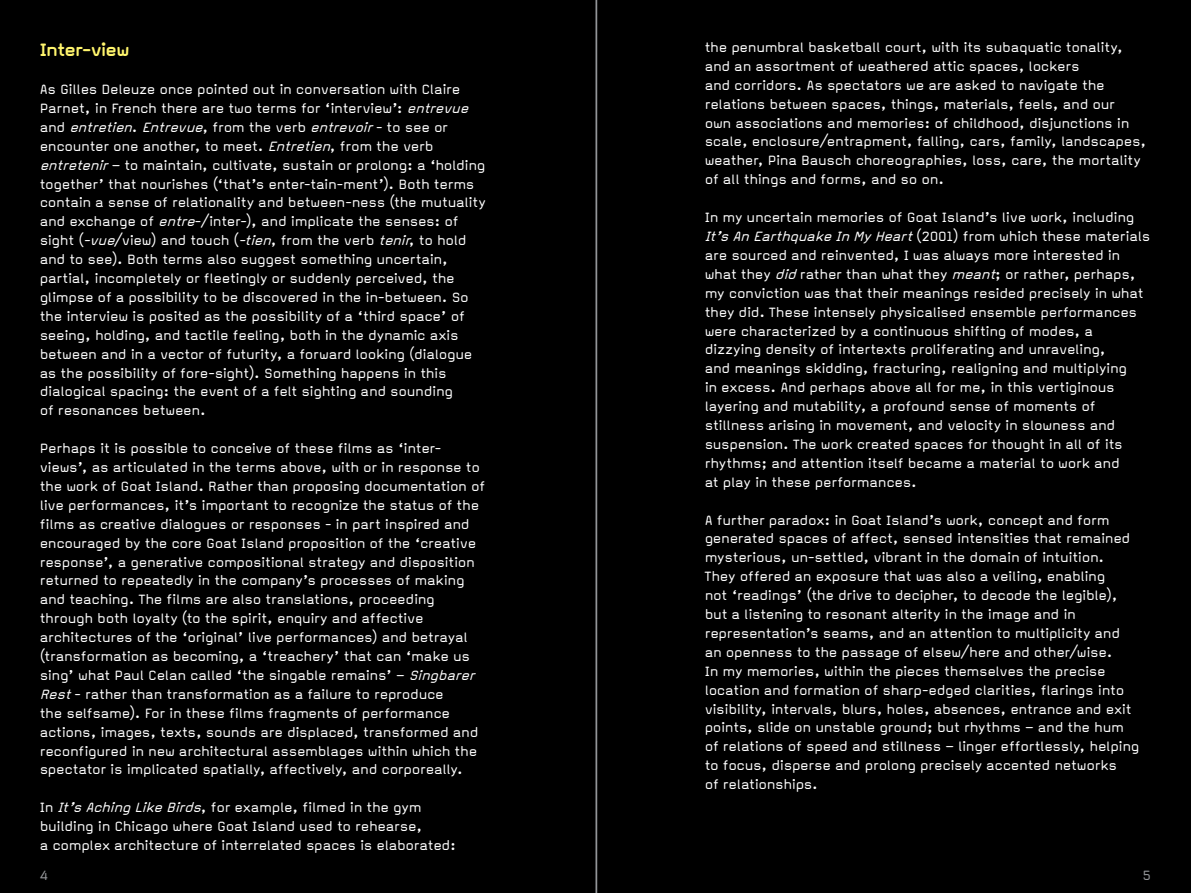
<style>
.page{position:relative;width:1191px;height:893px;background:#000}
.page>*{position:absolute;margin:0;border:0;box-sizing:border-box;transform-origin:0 0}
.t1{font:700 21px "Magda Clean";letter-spacing:-.04em;color:#fff56d}
.t2{font:15.75px/18.9px "Magda Clean";letter-spacing:-.025em;color:#fff}
.t3{font:15.75px "Magda Clean";color:#939598}
.s1{font-style:italic}
</style>
<div class="page">
<hr style="left:595px;top:0;width:2px;height:893px;background:#939598">
<p class="t2" style="left:704px;top:38px;width:443px">the penumbral basketball court, with its subaquatic tonality, and an assortment of weathered attic spaces, lockers<br>and corridors. As spectators we are asked to navigate the relations between spaces, things, materials, feels, and our<br>own associations and memories: of childhood, disjunctions in scale, enclosure/entrapment, falling, cars, family, landscapes, weather, Pina Bausch choreographies, loss, care, the mortality of all things and forms, and so on.</p>
<p class="t2" style="left:704px;top:208px;width:447px">In my uncertain memories of Goat Island’s live work, including <span class="s1">It’sAnEarthquakeInMyHeart</span>(2001) from which these materials are sourced and reinvented, I was always more interested in what they <span class="s1">did</span>rather than what they <span class="s1">meant</span>; or rather, perhaps, my conviction was that their meanings resided precisely in what they did. These intensely physicalised ensemble performances were characterized by a continuous shifting of modes, a dizzying density of intertexts proliferating and unraveling,<br>and meanings skidding, fracturing, realigning and multiplying<br>in excess. And perhaps above all for me, in this vertiginous layering and mutability, a profound sense of moments of stillness arising in movement, and velocity in slowness and suspension. The work created spaces for thought in all of its rhythms; and attention itself became a material to work and<br>at play in these performances.</p>
<p class="t2" style="left:704px;top:510px;width:436px">A further paradox: in Goat Island’s work, concept and form generated spaces of affect, sensed intensities that remained mysterious, un-settled, vibrant in the domain of intuition.<br>They offered an exposure that was also a veiling, enabling<br>not ‘readings’ (the drive to decipher, to decode the legible), but a listening to resonant alterity in the image and in representation’s seams, and an attention to multiplicity and an openness to the passage of elsew/here and other/wise.<br>In my memories, within the pieces themselves the precise location and formation of sharp-edged clarities, flarings into visibility, intervals, blurs, holes, absences, entrance and exit points, slide on unstable ground; but rhythms – and the hum of relations of speed and stillness – linger effortlessly, helping to focus, disperse and prolong precisely accented networks<br>of relationships.</p>
<h1 class="t1" style="left:40px;top:39px;width:91px">Inter-view</h1>
<p class="t2" style="left:40px;top:80px;width:448px">As Gilles Deleuze once pointed out in conversation with Claire Parnet, in French there are two terms for ‘interview’: <span class="s1">entrevue<br></span>a n d <span class="s1">entretien</span>. <span class="s1">Entrevue</span>, f r o m t h e v e r b <span class="s1">entrevoir</span>- t o s e e o r encounter one another, to meet. <span class="s1">Entretien</span>, from the verb <span class="s1">entretenir</span>– to maintain, cultivate, sustain or prolong: a ‘holding together’ that nourishes (‘that’s enter-tain-ment’). Both terms contain a sense of relationality and between-ness (the mutuality and exchange of <span class="s1">entre</span>-/inter-), and implicate the senses: of sight (<span class="s1">-vue</span>/view) and touch (<span class="s1">-tien</span>, from the verb <span class="s1">tenir</span>, to hold and to see). Both terms also suggest something uncertain, partial, incompletely or fleetingly or suddenly perceived, the glimpse of a possibility to be discovered in the in-between. So the interview is posited as the possibility of a ‘third space’ of seeing, holding, and tactile feeling, both in the dynamic axis between and in a vector of futurity, a forward looking (dialogue as the possibility of fore-sight). Something happens in this dialogical spacing: the event of a felt sighting and sounding<br>of resonances between.</p>
<p class="t2" style="left:40px;top:439px;width:447px">Perhaps it is possible to conceive of these films as ‘inter&shy;views’, as articulated in the terms above, with or in response to the work of Goat Island. Rather than proposing documentation of live performances, it’s important to recognize the status of the films as creative dialogues or responses - in part inspired and encouraged by the core Goat Island proposition of the ‘creative response’, a generative compositional strategy and disposition returned to repeatedly in the company’s processes of making and teaching. The films are also translations, proceeding through both loyalty (to the spirit, enquiry and affective architectures of the ‘original’ live performances) and betrayal (transformation as becoming, a ‘treachery’ that can ‘make us sing’ what Paul Celan called ‘the singable remains’ – <span class="s1">Singbarer Rest</span>- rather than transformation as a failure to reproduce<br>the selfsame). For in these films fragments of performance actions, images, texts, sounds are displaced, transformed and reconfigured in new architectural assemblages within which the spectator is implicated spatially, affectively, and corporeally.</p>
<p class="t2" style="left:40px;top:798px;width:418px">In <span class="s1">It’sAchingLikeBirds</span>, for example, filmed in the gym building in Chicago where Goat Island used to rehearse,<br>a complex architecture of interrelated spaces is elaborated:</p>
<p class="t3" style="left:40px;top:868px;width:10px">4</p>
<p class="t3" style="left:1142px;top:868px;width:10px">5</p>
</div>
